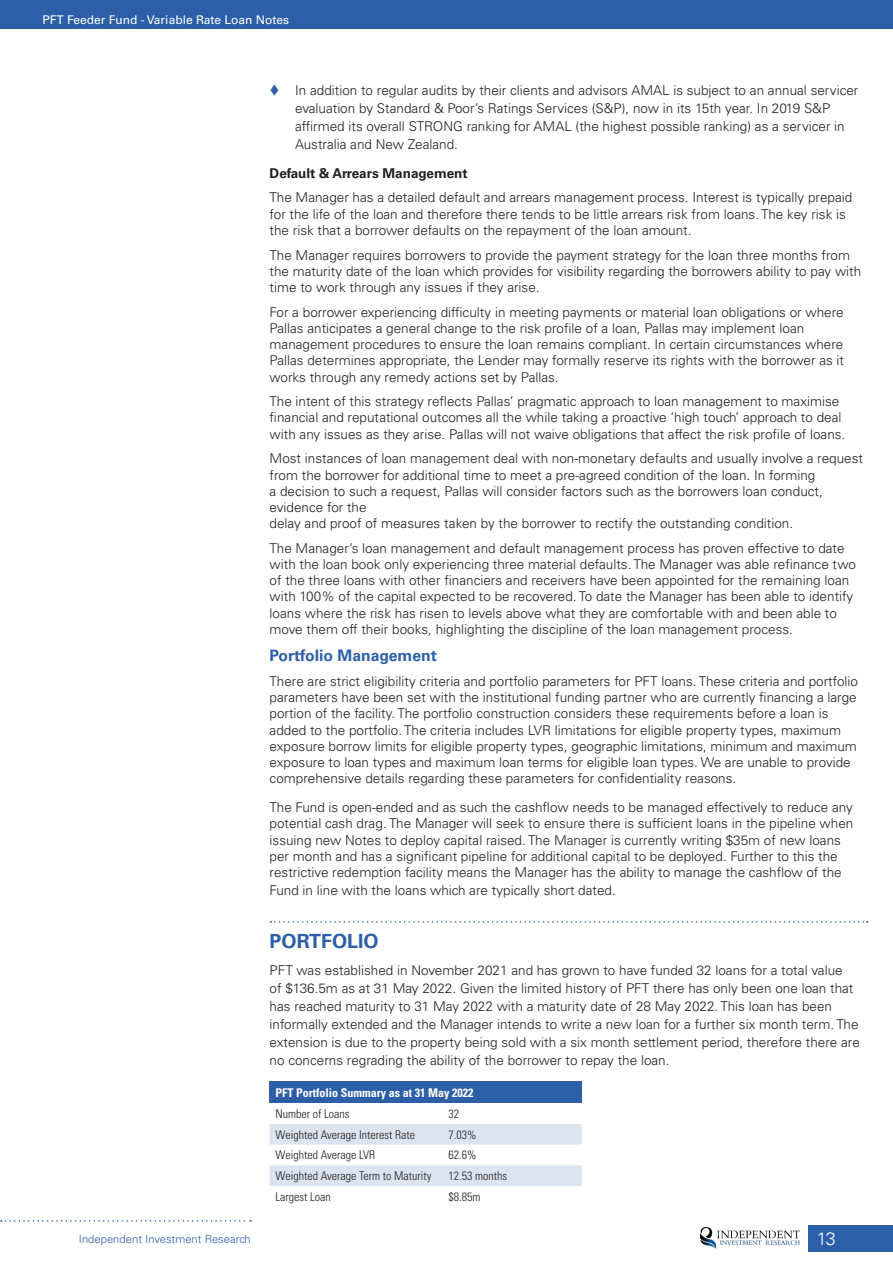
<style>
.page{position:relative;width:893px;height:1263px;background:#fff}
.page>*{position:absolute;margin:0;border:0;box-sizing:border-box;transform-origin:0 0}
.Header_1{font:700 19.5px "Univers LT Std";color:#2d5fa9}
.t1{font:300 18px "Univers LT Std";color:#fff}
.Header_3{font:700 15.75px "Univers LT Std";color:#2d5fa9}
.Body_Text{font:300 13.5px/16.2px "Univers LT Std";color:#231f20}
.Body_Text-2{font:700 13.5px "Univers LT Std";color:#231f20}
.Table_text{font:300 condensed 12px "Univers LT Std";color:#231f20}
.t2{font:12px "Univers LT Std";color:#fff}
.Table_header{font:700 condensed 12px "Univers LT Std";color:#fff}
.t3{font:300 11.25px "Univers LT Std";color:#2d5fa9}
</style>
<div class="page">
<div style="left:808px;top:1225px;width:85px;height:26px;background:#2d5fa9"></div>
<div style="left:0;top:0;width:893px;height:28px;background:#2d5fa9"></div>
<img style="left:700px;top:1227px;width:99px;height:21px">
<svg style="left:1px;top:1220px;width:250px;height:2px"></svg>
<svg style="left:270px;top:921px;width:598px;height:2px"></svg>
<div style="left:270px;top:1082px;width:312px;height:21px;background:#2d5fa9"></div>
<svg style="left:270px;top:1124px;width:312px;height:62px"></svg>
<p class="t2" style="left:43px;top:13px;width:248px">PFT Feeder Fund - Variable Rate Loan Notes</p>
<p class="t3" style="left:79px;top:1232px;width:173px">Independent Investment Research</p>
<p class="Body_Text" style="left:295px;top:81px;width:565px;line-height:18px">In addition to regular audits by their clients and advisors AMAL is subject to an annual servicer evaluation by Standard &amp; Poor’s Ratings Services (S&amp;P), now in its 15th year. In 2019 S&amp;P affirmed its overall STRONG ranking for AMAL (the highest possible ranking) as a servicer in Australia and New Zealand.</p>
<p class="Body_Text-2" style="left:270px;top:165px;width:200px">Default &amp; Arrears Management</p>
<p class="Body_Text" style="left:270px;top:190px;width:584px">The Manager has a detailed default and arrears management process. Interest is typically prepaid for the life of the loan and therefore there tends to be little arrears risk from loans. The key risk is the risk that a borrower defaults on the repayment of the loan amount.</p>
<p class="Body_Text" style="left:270px;top:247px;width:593px">The Manager requires borrowers to provide the payment strategy for the loan three months from the maturity date of the loan which provides for visibility regarding the borrowers ability to pay with time to work through any issues if they arise.</p>
<p class="Body_Text" style="left:270px;top:304px;width:576px">For a borrower experiencing difficulty in meeting payments or material loan obligations or where Pallas anticipates a general change to the risk profile of a loan, Pallas may implement loan management procedures to ensure the loan remains compliant. In certain circumstances where Pallas determines appropriate, the Lender may formally reserve its rights with the borrower as it works through any remedy actions set by Pallas.</p>
<p class="Body_Text" style="left:270px;top:393px;width:577px">The intent of this strategy reflects Pallas’ pragmatic approach to loan management to maximise financial and reputational outcomes all the while taking a proactive ‘high touch’ approach to deal with any issues as they arise. Pallas will not waive obligations that affect the risk profile of loans.</p>
<p class="Body_Text" style="left:270px;top:450px;width:595px">Most instances of loan management deal with non-monetary defaults and usually involve a request from the borrower for additional time to meet a pre-agreed condition of the loan. In forming<br>a decision to such a request, Pallas will consider factors such as the borrowers loan conduct, evidence for the</p>
<p class="Body_Text" style="left:270px;top:515px;width:525px">delay and proof of measures taken by the borrower to rectify the outstanding condition.</p>
<p class="Body_Text" style="left:270px;top:540px;width:588px">The Manager’s loan management and default management process has proven effective to date with the loan book only experiencing three material defaults. The Manager was able refinance two of the three loans with other financiers and receivers have been appointed for the remaining loan with 100% of the capital expected to be recovered. To date the Manager has been able to identify loans where the risk has risen to levels above what they are comfortable with and been able to move them off their books, highlighting the discipline of the loan management process.</p>
<p class="Header_3" style="left:270px;top:646px;width:169px">Portfolio Management</p>
<p class="Body_Text" style="left:270px;top:673px;width:590px">There are strict eligibility criteria and portfolio parameters for PFT loans. These criteria and portfolio parameters have been set with the institutional funding partner who are currently financing a large portion of the facility. The portfolio construction considers these requirements before a loan is added to the portfolio. The criteria includes LVR limitations for eligible property types, maximum exposure borrow limits for eligible property types, geographic limitations, minimum and maximum exposure to loan types and maximum loan terms for eligible loan types. We are unable to provide comprehensive details regarding these parameters for confidentiality reasons.</p>
<p class="Body_Text" style="left:270px;top:799px;width:585px">The Fund is open-ended and as such the cashflow needs to be managed effectively to reduce any potential cash drag. The Manager will seek to ensure there is sufficient loans in the pipeline when issuing new Notes to deploy capital raised. The Manager is currently writing $35m of new loans per month and has a significant pipeline for additional capital to be deployed. Further to this the restrictive redemption facility means the Manager has the ability to manage the cashflow of the</p>
<p class="Body_Text" style="left:270px;top:882px;width:348px">Fund in line with the loans which are typically short dated.</p>
<p class="Header_1" style="left:270px;top:930px;width:111px">PORTFOLIO</p>
<p class="Body_Text" style="left:270px;top:961px;width:592px;line-height:18px">PFT was established in November 2021 and has grown to have funded 32 loans for a total value<br>of $136.5m as at 31 May 2022. Given the limited history of PFT there has only been one loan that has reached maturity to 31 May 2022 with a maturity date of 28 May 2022. This loan has been informally extended and the Manager intends to write a new loan for a further six month term. The extension is due to the property being sold with a six month settlement period, therefore there are no concerns regrading the ability of the borrower to repay the loan.</p>
<p class="Table_header" style="left:276px;top:1085px;width:199px">PFT Portfolio Summary as at 31 May 2022</p>
<p class="Table_text" style="left:276px;top:1106px;width:75px">Number of Loans</p>
<p class="Table_text" style="left:448px;top:1106px;width:12px">32</p>
<p class="Table_text" style="left:276px;top:1127px;width:141px">Weighted Average Interest Rate</p>
<p class="Table_text" style="left:448px;top:1127px;width:29px">7.03%</p>
<p class="Table_text" style="left:276px;top:1148px;width:101px">Weighted Average LVR</p>
<p class="Table_text" style="left:448px;top:1148px;width:29px">62.6%</p>
<p class="Table_text" style="left:276px;top:1168px;width:157px">Weighted Average Term to Maturity</p>
<p class="Table_text" style="left:448px;top:1168px;width:60px">12.53 months</p>
<p class="Table_text" style="left:276px;top:1189px;width:57px">Largest Loan</p>
<p class="Table_text" style="left:448px;top:1189px;width:33px">$8.85m</p>
<h2 class="t1" style="left:817px;top:1227px;width:21px">13</h2>
</div>
